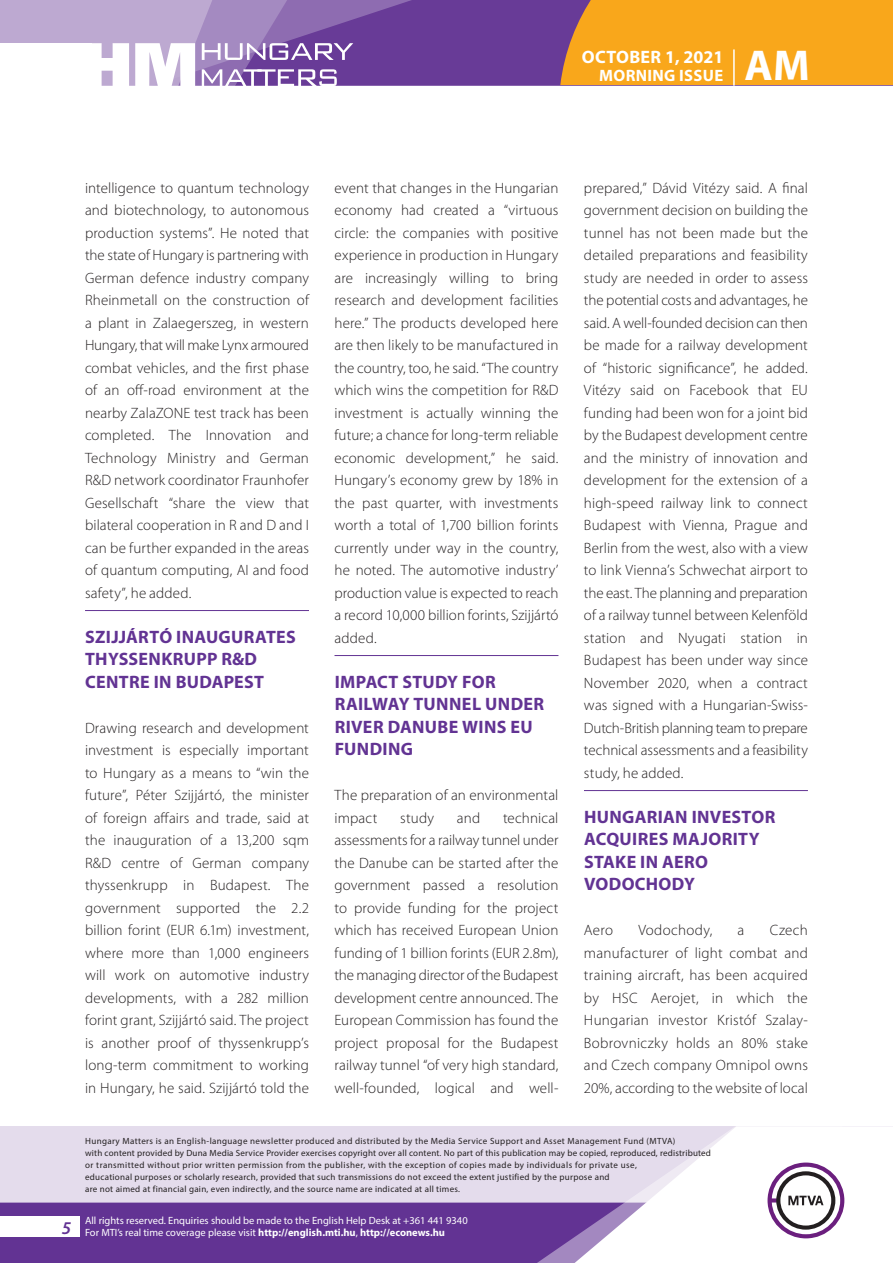
<style>
.page{position:relative;width:893px;height:1263px;background:#fff}
.page>*{position:absolute;margin:0;border:0;box-sizing:border-box;transform-origin:0 0}
.t1{font:700 43.35px "Myriad Pro";color:#fff}
._01_cimsor{font:700 18px/22.5px "Myriad Pro";letter-spacing:.02em;color:#623393}
.t2{font:700 18px "Myriad Pro";letter-spacing:.02em;color:#fff}
.t3{font:italic 600 18px "Myriad Pro";color:#623393}
.t4{font:700 16.5px "Myriad Pro";letter-spacing:.02em;color:#fff}
._03_kenyer_szöveg-1{font:300 15px/22.5px "Myriad Pro";letter-spacing:.005em;color:#231f20;text-align:justify}
._03_kenyer_szöveg-2{font:300 15px/22.5px "Myriad Pro";letter-spacing:.01em;color:#231f20;text-align:justify}
._03_kenyer_szöveg-1-2{font:300 15px "Myriad Pro";letter-spacing:.025em;color:#231f20}
.t5{font:10.5px/12px "Myriad Pro";color:#fff}
.t6{font:9px/12px "Myriad Pro";letter-spacing:.03em;color:#231f20}
.s1{font-weight:700}
</style>
<div class="page">
<div style="left:0;top:1126px;width:893px;height:137px;background:#e4dcec"></div>
<div style="left:0;top:1202px;width:506px;height:61px;background:#623393"></div>
<svg style="left:506px;top:1202px;width:69px;height:61px;background:#6b3e99"></svg>
<svg style="left:575px;top:1126px;width:318px;height:137px"></svg>
<div style="left:0;top:1216px;width:79px;height:20px;background:#fff"></div>
<div style="left:0;top:0;width:893px;height:85px;background:#683b97"></div>
<div style="left:560px;top:0;width:333px;height:85px;background:#f9a71b"></div>
<hr style="left:733px;top:49px;width:2px;height:37px;background:#fff">
<svg style="left:0;top:0;width:479px;height:86px"></svg>
<hr style="left:85px;top:610px;width:224px;height:1px;background:#623393">
<hr style="left:334px;top:655px;width:224px;height:1px;background:#623393">
<hr style="left:584px;top:790px;width:224px;height:1px;background:#623393">
<p class="t2" style="left:582px;top:45px;width:143px">OCTOBER 1, 2021</p>
<p class="t4" style="left:599px;top:65px;width:125px">MORNING ISSUE</p>
<h1 class="t1" style="left:745px;top:37px;width:67px">AM</h1>
<p class="_03_kenyer_szöveg-2" style="left:85px;top:176px;width:225px">intelligence to quantum technology and biotechnology, to autonomous production systems”. He noted that the state of Hungary is partnering with German defence industry company Rheinmetall on the construction of a plant in Zalaegerszeg, in western Hungary, that will make Lynx armoured combat vehicles, and the first phase of an off-road environment at the nearby ZalaZONE test track has been completed. The Innovation and Technology Ministry and German R&amp;D network coordinator Fraunhofer Gesellschaft “share the view that bilateral cooperation in R and D and I can be further expanded in the areas of quantum computing, AI and food safety”, he added.</p>
<p class="_01_cimsor" style="left:85px;top:625px;width:212px">SZIJJÁRTÓ INAUGURATES<br>THYSSENKRUPP R&amp;D<br>CENTRE IN BUDAPEST</p>
<p class="_03_kenyer_szöveg-1" style="left:85px;top:716px;width:225px">Drawing research and development investment is especially important to Hungary as a means to “win the future”, Péter Szijjártó, the minister of foreign affairs and trade, said at the inauguration of a 13,200 sqm R&amp;D centre of German company thyssenkrupp in Budapest. The government supported the 2.2 billion forint (EUR 6.1m) investment, where more than 1,000 engineers will work on automotive industry developments, with a 282 million forint grant, Szijjártó said. The project is another proof of thyssenkrupp’s long-term commitment to working in Hungary, he said. Szijjártó told the</p>
<p class="_03_kenyer_szöveg-1" style="left:334px;top:176px;width:225px">event that changes in the Hungarian economy had created a “virtuous circle: the companies with positive experience in production in Hungary are increasingly willing to bring research and development facilities here.” The products developed here are then likely to be manufactured in the country, too, he said. “The country which wins the competition for R&amp;D investment is actually winning the future; a chance for long-term reliable economic development,” he said.<br>Hungary’s economy grew by 18% in the past quarter, with investments worth a total of 1,700 billion forints currently under way in the country, he noted. The automotive industry’ production value is expected to reach a record 10,000 billion forints, Szijjártó added.</p>
<p class="_01_cimsor" style="left:335px;top:670px;width:211px">IMPACT STUDY FOR<br>RAILWAY TUNNEL UNDER<br>RIVER DANUBE WINS EU<br>FUNDING</p>
<p class="_03_kenyer_szöveg-1" style="left:334px;top:784px;width:225px">The preparation of an environmental impact</p>
<p class="_03_kenyer_szöveg-1" style="left:334px;top:806px;width:225px;text-indent:169px">technical assessments for a railway tunnel under the Danube can be started after the government passed a resolution to provide funding for the project which has received European Union funding of 1 billion forints (EUR 2.8m), the managing director of the Budapest development centre announced. The European Commission has found the project proposal for the Budapest railway tunnel “of very high standard, well-founded, logical and well-</p>
<p class="_03_kenyer_szöveg-1" style="left:400px;top:806px;width:35px">study</p>
<p class="_03_kenyer_szöveg-1" style="left:457px;top:806px;width:25px">and</p>
<p class="_03_kenyer_szöveg-1" style="left:584px;top:176px;width:225px">prepared,” Dávid Vitézy said. A final government decision on building the tunnel has not been made but the detailed preparations and feasibility study are needed in order to assess the potential costs and advantages, he said. A well-founded decision can then be made for a railway development of “historic significance”, he added.<br>Vitézy said on Facebook that EU funding had been won for a joint bid by the Budapest development centre and the ministry of innovation and development for the extension of a high-speed railway link to connect Budapest with Vienna, Prague and Berlin from the west, also with a view to link Vienna’s Schwechat airport to the east. The planning and preparation of a railway tunnel between Kelenföld station and Nyugati station in Budapest has been under way since November 2020, when a contract was signed with a Hungarian-Swiss-Dutch-British planning team to prepare technical assessments and a feasibility study, he added.</p>
<p class="_01_cimsor" style="left:584px;top:805px;width:193px">HUNGARIAN INVESTOR<br>ACQUIRES MAJORITY<br>STAKE IN AERO<br>VODOCHODY</p>
<p class="_03_kenyer_szöveg-1" style="left:584px;top:919px;width:30px">Aero</p>
<p class="_03_kenyer_szöveg-1-2" style="left:638px;top:921px;width:75px">Vodochody,</p>
<p class="_03_kenyer_szöveg-1" style="left:738px;top:919px;width:8px">a</p>
<p class="_03_kenyer_szöveg-1" style="left:584px;top:919px;width:225px;text-indent:186px">Czech manufacturer of light combat and training aircraft, has been acquired by HSC Aerojet, in which the Hungarian investor Kristóf Szalay-Bobrovniczky holds an 80% stake and Czech company Omnipol owns 20%, according to the website of local</p>
<p class="t3" style="left:62px;top:1217px;width:11px">5</p>
<p class="t6" style="left:85px;top:1134px;width:627px">Hungary Matters is an English-language newsletter produced and distributed by the Media Service Support and Asset Management Fund (MTVA)<br>with content provided by Duna Media Service Provider exercises copyright over all content. No part of this publication may be copied, reproduced, redistributed or transmitted without prior written permission from the publisher, with the exception of copies made by individuals for private use,<br>educational purposes or scholarly research, provided that such transmissions do not exceed the extent justified by the purpose and<br>are not aimed at financial gain, even indirectly, and the source name are indicated at all times.</p>
<p class="t5" style="left:85px;top:1214px;width:384px">All rights reserved. Enquiries should be made to the English Help Desk at +361 441 9340<br>For MTI’s real time coverage please visit <span class="s1">http://english.mti.hu</span>, <span class="s1">http://econews.hu</span></p>
</div>
